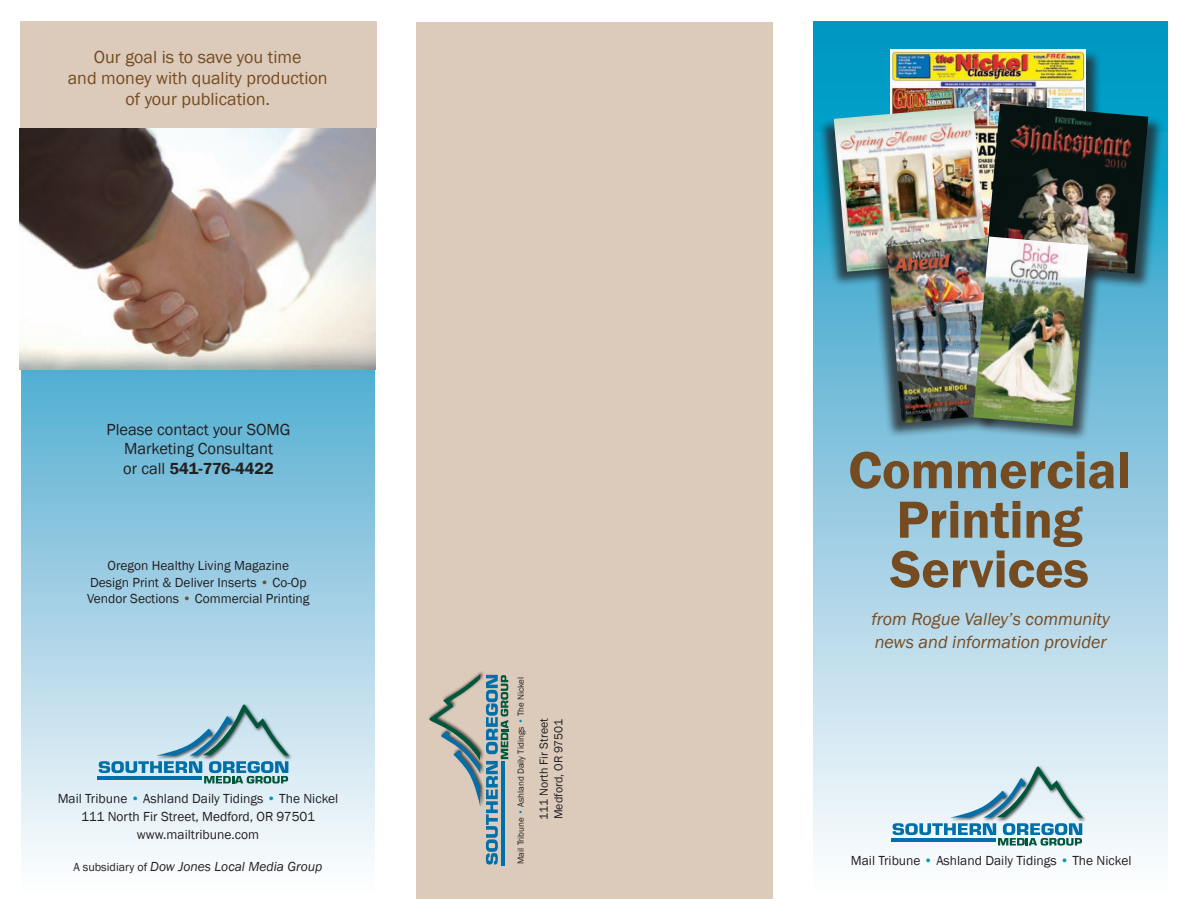
<style>
.page{position:relative;width:1188px;height:918px;background:#fff}
.page>*{position:absolute;margin:0;border:0;box-sizing:border-box;transform-origin:0 0}
.t1{font:600 54px/49.5px "Franklin Gothic";letter-spacing:-.005em;color:#754b22;text-align:center}
.t2{font:18px/21px "Franklin Gothic";color:#754b22;text-align:center}
.t3{font:italic 18px/22.5px "Franklin Gothic";color:#754b22}
.t4{font:16.5px/19.8px "Franklin Gothic";color:#231f20;text-align:center}
.t5{font:13.5px/18px "Franklin Gothic";color:#231f20;text-align:center}
.t6{font:italic 13.5px "Franklin Gothic";color:#231f20}
.t7{font:12px/14.4px "Franklin Gothic";color:#231f20}
.t8{font:9px "Franklin Gothic";color:#231f20}
.s1{font-weight:600}
.s2{color:#754b22}
.s3{color:#0097c2}
.s4{font-style:normal;font-size:12px}
</style>
<div class="page">
<svg style="left:20px;top:154px;width:356px;height:706px;background:#a2d1e5"></svg>
<div style="left:414px;top:22px;width:359px;height:876px;background:#dccbba"></div>
<div style="left:811px;top:22px;width:357px;height:876px;background:linear-gradient(to bottom,#0091c0,#fffcfe)"></div>
<div style="left:793px;top:0;width:20px;height:918px;background:#fff"></div>
<hr style="left:891px;top:838px;width:104px;height:4px;background:#006faa">
<img style="left:994px;top:764px;width:95px;height:59px">
<svg style="left:893px;top:766px;width:190px;height:80px;background:#b3d1dc"></svg>
<hr style="left:501px;top:762px;width:3px;height:104px;background:#006faa">
<img style="left:480px;top:778px;width:4px;height:29px">
<img style="left:480px;top:763px;width:4px;height:11px">
<svg style="left:486px;top:675px;width:22px;height:190px"></svg>
<img style="left:477px;top:671px;width:9px;height:92px">
<svg style="left:429px;top:674px;width:51px;height:131px"></svg>
<img style="left:890px;top:49px;width:196px;height:57px">
<div style="left:817px;top:106px;width:169px;height:181px;background:#231f20;opacity:.75"></div>
<img style="left:834px;top:107px;width:152px;height:165px">
<div style="left:986px;top:104px;width:178px;height:185px;background:#231f20;opacity:.75"></div>
<img style="left:986px;top:104px;width:162px;height:170px">
<div style="left:870px;top:238px;width:131px;height:200px;background:#231f20;opacity:.75"></div>
<img style="left:886px;top:238px;width:87px;height:185px">
<div style="left:973px;top:236px;width:131px;height:206px;background:#231f20;opacity:.75"></div>
<img style="left:973px;top:237px;width:115px;height:189px">
<div style="left:21px;top:22px;width:356px;height:106px;background:#dccbba"></div>
<hr style="left:97px;top:776px;width:104px;height:4px;background:#006faa">
<img style="left:200px;top:702px;width:95px;height:59px">
<svg style="left:99px;top:704px;width:190px;height:80px;background:#a0c7d6"></svg>
<img style="left:20px;top:128px;width:355px;height:241px">
<h2 class="t2" style="left:68px;top:47px;width:261px">Our goal is to save you time<br>and money with quality production of your publication.</h2>
<p class="t4" style="left:107px;top:420px;width:186px">Please contact your SOMG<br>Marketing Consultant<br>or call <span class="s1">541-776-4422</span></p>
<p class="t5" style="left:87px;top:558px;width:224px;line-height:16.5px">Oregon Healthy Living Magazine<br>Design Print &amp; Deliver Inserts <span class="s2">•</span> Co-Op<br>Vendor Sections <span class="s2">•</span> Commercial Printing</p>
<p class="t5" style="left:58px;top:790px;width:282px">Mail Tribune <span class="s3">•</span> Ashland Daily Tidings <span class="s3">•</span> The Nickel<br>111 North Fir Street, Medford, OR 97501 www.mailtribune.com</p>
<p class="t6" style="left:73px;top:858px;width:250px"><span class="s4">A subsidiary of</span> Dow Jones Local Media Group</p>
<p class="t8" style="left:515px;top:864px;width:189px;rotate:-90deg">Mail Tribune <span class="s3">•</span> Ashland Daily Tidings <span class="s3">•</span> The Nickel</p>
<p class="t7" style="left:537px;top:820px;width:103px;rotate:-90deg">111 North Fir Street<br>Medford, OR 97501</p>
<h1 class="t1" style="left:848px;top:446px;width:284px">Commercial<br>Printing<br>Services</h1>
<h2 class="t3" style="left:872px;top:609px;width:240px">from Rogue Valley’s community news and information provider</h2>
<p class="t5" style="left:851px;top:852px;width:282px">Mail Tribune <span class="s3">•</span> Ashland Daily Tidings <span class="s3">•</span> The Nickel</p>
</div>
